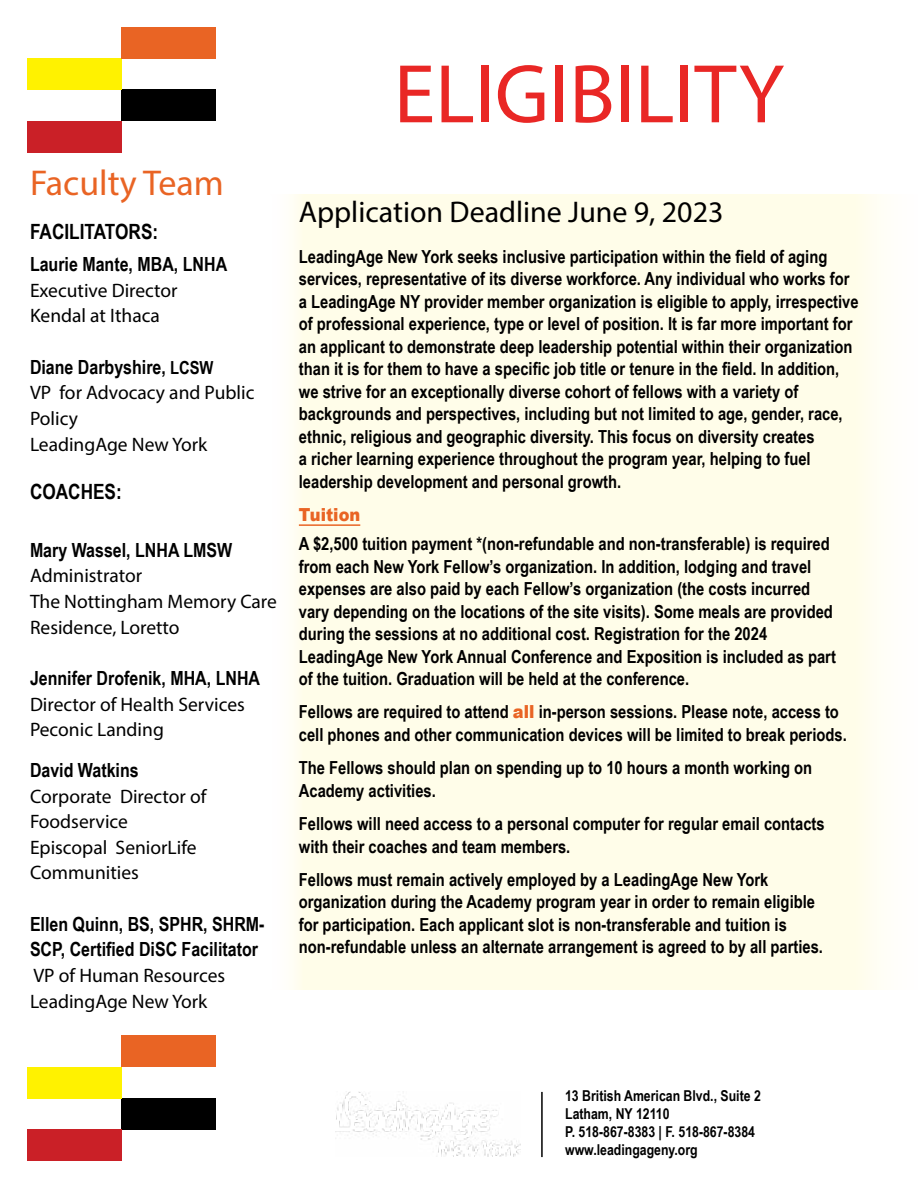
<style>
.page{position:relative;width:918px;height:1188px;background:#fff}
.page>*{position:absolute;margin:0;border:0;box-sizing:border-box;transform-origin:0 0}
.t1{font:84px "Myriad Pro";color:#e92725}
.t2{font:36px "Myriad Pro";color:#e96424}
.t3{font:30px "Myriad Pro";color:#000}
.t4{font:700 21px "Arial Narrow";color:#000}
.t5{font:19.5px/25.7px "Myriad Pro";color:#000}
.t6{font:700 19.5px/25.7px "Arial Narrow";color:#000}
.t7{font:700 18px/22.5px "Arial Narrow";color:#000}
.t8{font:900 18px "Arial";color:#e96424;scale:.9 1}
.t9{font:700 15px/18px "Arial Narrow";color:#000}
.s1{font-size:18px}
.s2{font-family:"Arial";font-weight:900;color:#e96424}
</style>
<div class="page">
<div style="left:122px;top:90px;width:94px;height:31px;background:#000"></div>
<div style="left:27px;top:121px;width:95px;height:31px;background:#ca2027"></div>
<div style="left:27px;top:58px;width:95px;height:32px;background:#fff200"></div>
<div style="left:122px;top:27px;width:94px;height:31px;background:#e96424"></div>
<div style="left:122px;top:1098px;width:94px;height:32px;background:#000"></div>
<div style="left:27px;top:1130px;width:95px;height:31px;background:#ca2027"></div>
<div style="left:27px;top:1067px;width:95px;height:31px;background:#fff200"></div>
<div style="left:122px;top:1036px;width:94px;height:31px;background:#e96424"></div>
<div style="left:270px;top:195px;width:648px;height:795px;background:#fffde9"></div>
<hr style="left:299px;top:524px;width:61px;height:2px;background:#e96424">
<img style="left:336px;top:1092px;width:184px;height:65px">
<hr style="left:541px;top:1092px;width:2px;height:65px;background:#000">
<h2 class="t2" style="left:30px;top:161px;width:195px">Faculty Team</h2>
<p class="t4" style="left:30px;top:215px;width:130px">FACILITATORS:</p>
<p class="t6" style="left:30px;top:250px;width:199px">Laurie Mante, MBA, LNHA</p>
<p class="t5" style="left:30px;top:277px;width:149px">Executive Director<br>Kendal at Ithaca</p>
<p class="t6" style="left:30px;top:353px;width:185px">Diane Darbyshire, <span class="s1">LCSW</span></p>
<p class="t5" style="left:30px;top:380px;width:226px">VP for Advocacy and Public<br>Policy<br>LeadingAge New York</p>
<p class="t4" style="left:30px;top:476px;width:93px">COACHES:</p>
<p class="t6" style="left:30px;top:536px;width:204px">Mary Wassel, LNHA LMSW</p>
<p class="t5" style="left:30px;top:563px;width:248px">Administrator<br>The Nottingham Memory Care<br>Residence, Loretto</p>
<p class="t6" style="left:30px;top:664px;width:232px">Jennifer Drofenik, MHA, LNHA</p>
<p class="t5" style="left:30px;top:691px;width:216px">Director of Health Services<br>Peconic Landing</p>
<p class="t6" style="left:30px;top:756px;width:110px">David Watkins</p>
<p class="t5" style="left:30px;top:783px;width:178px">Corporate Director of<br>Foodservice<br>Episcopal SeniorLife<br>Communities</p>
<p class="t6" style="left:30px;top:910px;width:236px">Ellen Quinn, BS, SPHR, SHRM-<br>SCP, Certified DiSC Facilitator</p>
<p class="t5" style="left:30px;top:962px;width:197px">VP of Human Resources<br>LeadingAge New York</p>
<h1 class="t1" style="left:394px;top:42px;width:392px">ELIGIBILITY</h1>
<h3 class="t3" style="left:299px;top:193px;width:426px">Application Deadline June 9, 2023</h3>
<p class="t7" style="left:299px;top:244px;width:561px">LeadingAge New York seeks inclusive participation within the field of aging services, representative of its diverse workforce. Any individual who works for a LeadingAge NY provider member organization is eligible to apply, irrespective of professional experience, type or level of position. It is far more important for an applicant to demonstrate deep leadership potential within their organization than it is for them to have a specific job title or tenure in the field. In addition, we strive for an exceptionally diverse cohort of fellows with a variety of backgrounds and perspectives, including but not limited to age, gender, race, ethnic, religious and geographic diversity. This focus on diversity creates<br>a richer learning experience throughout the program year, helping to fuel leadership development and personal growth.</p>
<p class="t8" style="left:299px;top:501px;width:70px">Tuition</p>
<p class="t7" style="left:299px;top:532px;width:539px">A $2,500 tuition payment *(non-refundable and non-transferable) is required from each New York Fellow’s organization. In addition, lodging and travel expenses are also paid by each Fellow’s organization (the costs incurred vary depending on the locations of the site visits). Some meals are provided during the sessions at no additional cost. Registration for the 2024<br>LeadingAge New York Annual Conference and Exposition is included as part of the tuition. Graduation will be held at the conference.</p>
<p class="t7" style="left:299px;top:700px;width:549px">Fellows are required to attend <span class="s2">all</span> in-person sessions. Please note, access to cell phones and other communication devices will be limited to break periods.</p>
<p class="t7" style="left:299px;top:756px;width:515px">The Fellows should plan on spending up to 10 hours a month working on<br>Academy activities.</p>
<p class="t7" style="left:299px;top:812px;width:527px">Fellows will need access to a personal computer for regular email contacts with their coaches and team members.</p>
<p class="t7" style="left:299px;top:867px;width:526px">Fellows must remain actively employed by a LeadingAge New York organization during the Academy program year in order to remain eligible for participation. Each applicant slot is non-transferable and tuition is non-refundable unless an alternate arrangement is agreed to by all parties.</p>
<p class="t9" style="left:565px;top:1086px;width:197px">13 British American Blvd., Suite 2<br>Latham, NY 12110<br>P. 518-867-8383 | F. 518-867-8384 www.leadingageny.org</p>
</div>
